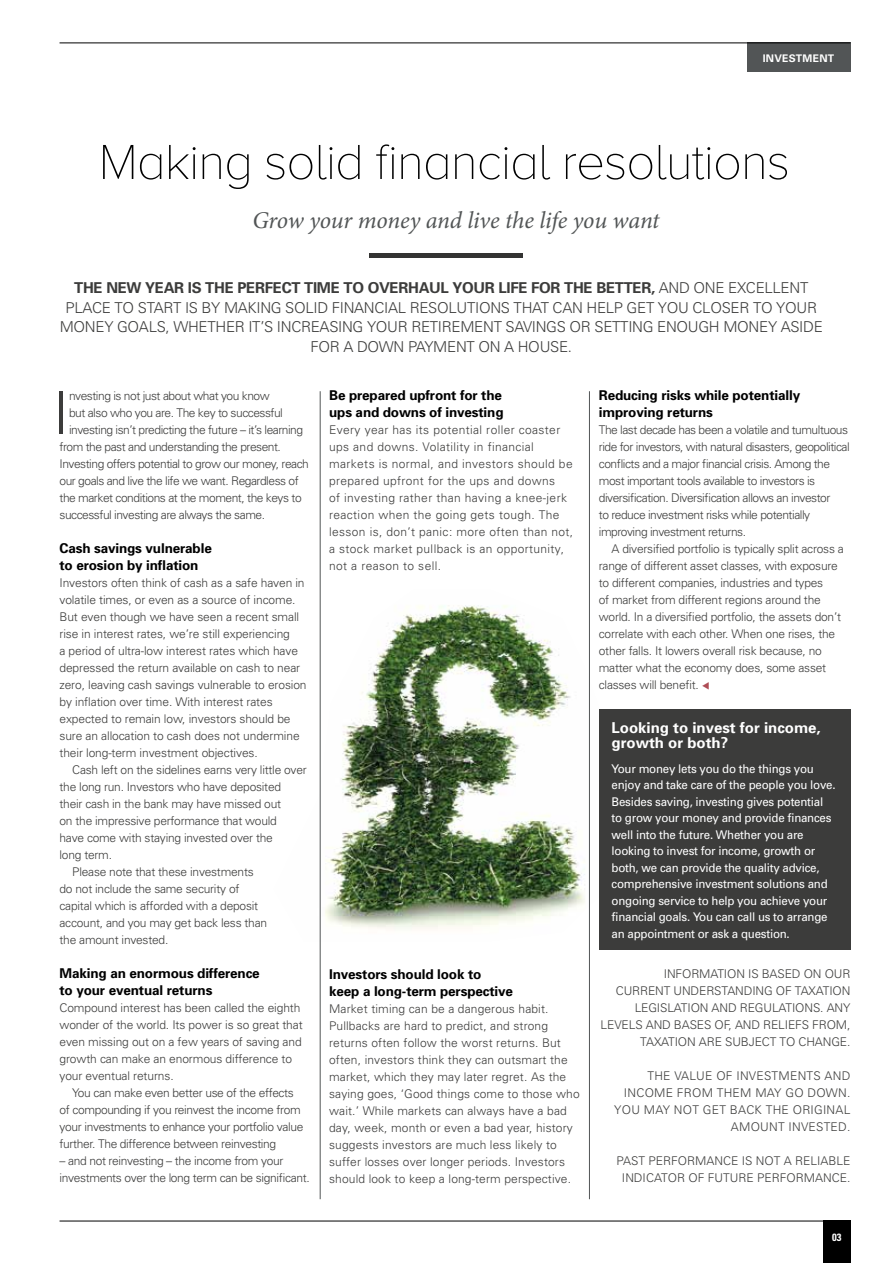
<style>
.page{position:relative;width:893px;height:1263px;background:#fff}
.page>*{position:absolute;margin:0;border:0;box-sizing:border-box;transform-origin:0 0}
.t1{font:300 59.1px "Univers";color:#3c3c3b}
.t2{font:100 51px "Proxima Nova A";letter-spacing:-.02em;color:#000}
.t3{font:italic 24px "Minion Pro";letter-spacing:-.01em;color:#525556}
.t4{font:300 15px/19.5px "Univers";letter-spacing:-.02em;color:#3c3c3b;text-align:center}
.t5{font:700 15px/15px "Univers";color:#fff}
.t6{font:700 13.5px/17px "Univers";letter-spacing:-.01em;color:#000}
.t7{font:300 12px/17px "Univers";letter-spacing:-.01em;color:#3c3c3b}
.t8{font:300 12px/17px "Univers";letter-spacing:-.04em;color:#3c3c3b}
.t9{font:300 12px/17px "Univers";letter-spacing:.01em;color:#3c3c3b}
.t10{font:12px/16.5px "Univers";letter-spacing:-.02em;color:#fff;scale:.96 1}
.t11{font:300 12px/17px "Univers";letter-spacing:.03em;color:#3c3c3b}
.t12{font:300 12px/17px "Univers";letter-spacing:-.03em;color:#3c3c3b}
.t13{font:300 12px/17px "Univers";letter-spacing:.02em;color:#3c3c3b;text-align:right}
.t14{font:700 10.5px "Univers";letter-spacing:.02em;color:#fff}
.t15{font:700 condensed 10.5px "Univers";color:#fff}
.s1{font-weight:700}
.s2{color:#af4d56}
</style>
<div class="page">
<hr style="left:60px;top:1221px;width:790px;height:1px;background:#000">
<div style="left:823px;top:1220px;width:27px;height:43px;background:#000"></div>
<div style="left:746px;top:43px;width:104px;height:29px;background:#525556"></div>
<hr style="left:60px;top:43px;width:790px;height:1px;background:#000">
<div style="left:370px;top:253px;width:153px;height:5px;background:#333332"></div>
<img style="left:319px;top:590px;width:266px;height:352px">
<div style="left:599px;top:709px;width:251px;height:240px;background:#3c3c3b"></div>
<hr style="left:589px;top:391px;width:1px;height:808px;background:#525556">
<hr style="left:320px;top:391px;width:1px;height:808px;background:#525556">
<p class="t14" style="left:763px;top:51px;width:73px">INVESTMENT</p>
<h2 class="t2" style="left:99px;top:134px;width:693px">Making solid financial resolutions</h2>
<h3 class="t3" style="left:252px;top:204px;width:409px">Grow your money and live the life you want</h3>
<p class="t4" style="left:60px;top:278px;width:765px"><span class="s1">THE NEW YEAR IS THE PERFECT TIME TO OVERHAUL YOUR LIFE FOR THE BETTER,</span> AND ONE EXCELLENT PLACE TO START IS BY MAKING SOLID FINANCIAL RESOLUTIONS THAT CAN HELP GET YOU CLOSER TO YOUR MONEY GOALS, WHETHER IT’S INCREASING YOUR RETIREMENT SAVINGS OR SETTING ENOUGH MONEY ASIDE FOR A DOWN PAYMENT ON A HOUSE.</p>
<h1 class="t1" style="left:53px;top:377px;width:18px">I</h1>
<p class="t8" style="left:69px;top:387px;width:202px">nvesting is not just about what you know</p>
<p class="t8" style="left:69px;top:404px;width:215px">but also who you are. The key to successful</p>
<p class="t8" style="left:69px;top:421px;width:236px">investing isn’t predicting the future – it’s learning</p>
<p class="t8" style="left:60px;top:438px;width:223px">from the past and understanding the present.</p>
<p class="t8" style="left:60px;top:455px;width:251px">Investing offers potential to grow our money, reach</p>
<p class="t8" style="left:60px;top:472px;width:241px">our goals and live the life we want. Regardless of</p>
<p class="t8" style="left:60px;top:489px;width:244px">the market conditions at the moment, the keys to</p>
<p class="t8" style="left:60px;top:506px;width:207px">successful investing are always the same.</p>
<p class="t6" style="left:60px;top:539px;width:154px">Cash savings vulnerable to erosion by inflation</p>
<p class="t7" style="left:60px;top:574px;width:249px">Investors often think of cash as a safe haven in volatile times, or even as a source of income.<br>But even though we have seen a recent small rise in interest rates, we’re still experiencing<br>a period of ultra-low interest rates which have depressed the return available on cash to near zero, leaving cash savings vulnerable to erosion by inflation over time. With interest rates expected to remain low, investors should be sure an allocation to cash does not undermine their long-term investment objectives.</p>
<p class="t7" style="left:72px;top:761px;width:236px">Cash left on the sidelines earns very little over</p>
<p class="t7" style="left:60px;top:778px;width:223px">the long run. Investors who have deposited</p>
<p class="t7" style="left:60px;top:795px;width:223px">their cash in the bank may have missed out</p>
<p class="t7" style="left:60px;top:812px;width:219px">on the impressive performance that would</p>
<p class="t7" style="left:60px;top:829px;width:215px">have come with staying invested over the</p>
<p class="t7" style="left:60px;top:846px;width:54px">long term.</p>
<p class="t7" style="left:72px;top:863px;width:183px">Please note that these investments</p>
<p class="t7" style="left:60px;top:880px;width:181px">do not include the same security of</p>
<p class="t7" style="left:60px;top:897px;width:200px">capital which is afforded with a deposit</p>
<p class="t7" style="left:60px;top:914px;width:209px">account, and you may get back less than</p>
<p class="t7" style="left:60px;top:931px;width:110px">the amount invested.</p>
<p class="t6" style="left:60px;top:964px;width:202px">Making an enormous difference to your eventual returns</p>
<p class="t7" style="left:60px;top:999px;width:245px">Compound interest has been called the eighth wonder of the world. Its power is so great that even missing out on a few years of saving and growth can make an enormous difference to your eventual returns.</p>
<p class="t12" style="left:60px;top:1084px;width:245px;text-indent:13px">You can make even better use of the effects of compounding if you reinvest the income from your investments to enhance your portfolio value further. The difference between reinvesting</p>
<p class="t12" style="left:60px;top:1152px;width:252px">– and not reinvesting – the income from your investments over the long term can be significant.</p>
<p class="t6" style="left:329px;top:386px;width:176px">Be prepared upfront for the ups and downs of investing</p>
<p class="t11" style="left:329px;top:421px;width:246px">Every year has its potential roller coaster ups and downs. Volatility in financial markets is normal, and investors should be prepared upfront for the ups and downs<br>of investing rather than having a knee-jerk reaction when the going gets tough. The lesson is, don’t panic: more often than not, a stock market pullback is an opportunity, not a reason to sell.</p>
<p class="t6" style="left:329px;top:965px;width:185px">Investors should look to keep a long-term perspective</p>
<p class="t9" style="left:329px;top:999px;width:252px">Market timing can be a dangerous habit.<br>Pullbacks are hard to predict, and strong returns often follow the worst returns. But often, investors think they can outsmart the market, which they may later regret. As the saying goes, ‘Good things come to those who wait.’ While markets can always have a bad day, week, month or even a bad year, history suggests investors are much less likely to suffer losses over longer periods. Investors should look to keep a long-term perspective.</p>
<p class="t6" style="left:599px;top:386px;width:203px">Reducing risks while potentially improving returns</p>
<p class="t8" style="left:599px;top:421px;width:252px">The last decade has been a volatile and tumultuous ride for investors, with natural disasters, geopolitical conflicts and a major financial crisis. Among the most important tools available to investors is diversification. Diversification allows an investor<br>to reduce investment risks while potentially improving investment returns.</p>
<p class="t7" style="left:599px;top:540px;width:247px;text-indent:13px">A diversified portfolio is typically split across a range of different asset classes, with exposure to different companies, industries and types<br>of market from different regions around the world. In a diversified portfolio, the assets don’t correlate with each other. When one rises, the other falls. It lowers overall risk because, no matter what the economy does, some asset classes will benefit. <span class="s2">▼</span></p>
<p class="t5" style="left:612px;top:719px;width:211px">Looking to invest for income, growth or both?</p>
<p class="t10" style="left:612px;top:760px;width:235px">Your money lets you do the things you enjoy and take care of the people you love.<br>Besides saving, investing gives potential to grow your money and provide finances well into the future. Whether you are looking to invest for income, growth or both, we can provide the quality advice, comprehensive investment solutions and ongoing service to help you achieve your financial goals. You can call us to arrange an appointment or ask a question.</p>
<p class="t7" style="left:601px;top:965px;width:251px;text-align:right">INFORMATION IS BASED ON OUR<br>CURRENT UNDERSTANDING OF TAXATION LEGISLATION AND REGULATIONS. ANY LEVELS AND BASES OF, AND RELIEFS FROM, TAXATION ARE SUBJECT TO CHANGE.</p>
<p class="t13" style="left:614px;top:1067px;width:238px">THE VALUE OF INVESTMENTS AND<br>INCOME FROM THEM MAY GO DOWN.<br>YOU MAY NOT GET BACK THE ORIGINAL<br>AMOUNT INVESTED.</p>
<p class="t7" style="left:617px;top:1152px;width:235px;text-align:center">PAST PERFORMANCE IS NOT A RELIABLE<br>INDICATOR OF FUTURE PERFORMANCE.</p>
<p class="t15" style="left:832px;top:1230px;width:11px">03</p>
</div>
